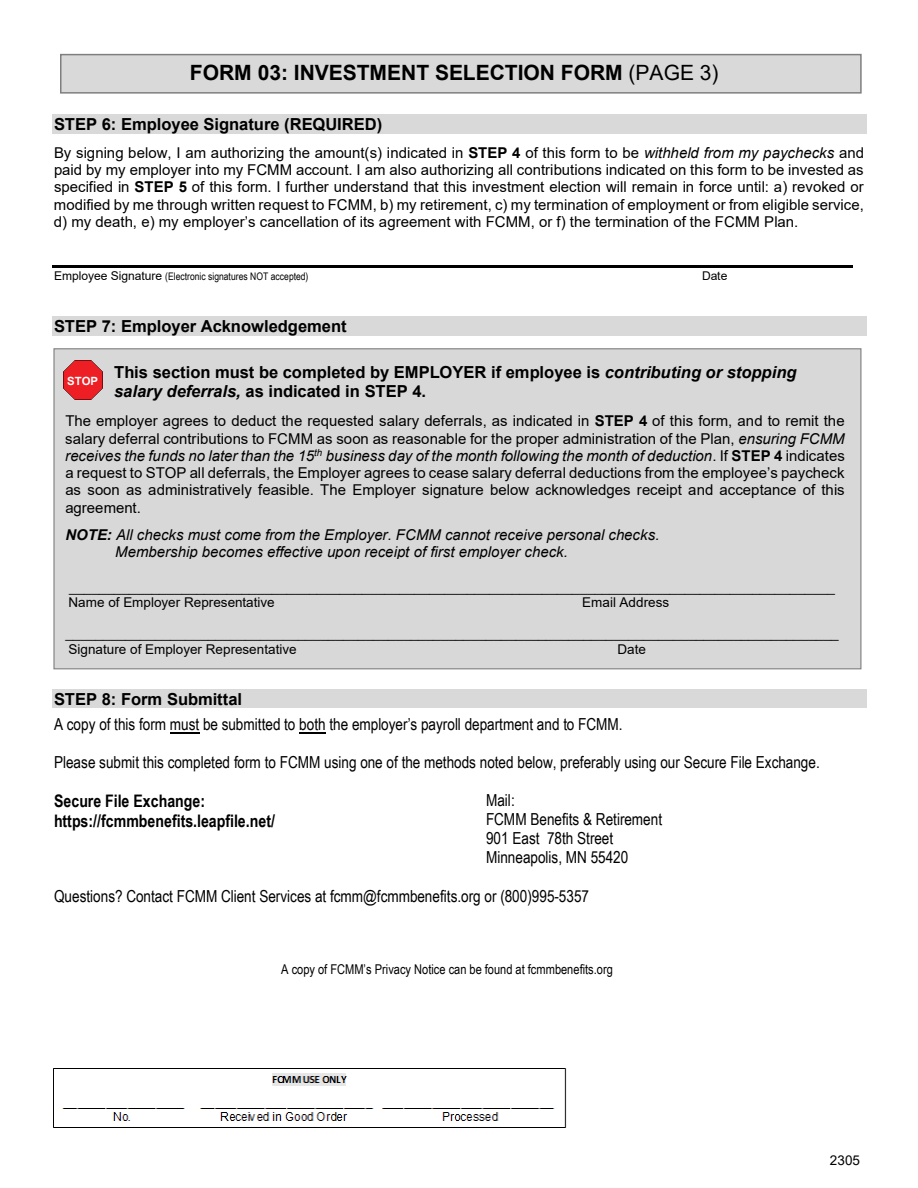
<style>
.page{position:relative;width:918px;height:1188px;background:#fff}
.page>*{position:absolute;margin:0;border:0;box-sizing:border-box;transform-origin:0 0}
.t1{font:700 21px "Arial";letter-spacing:-.005em;color:#000}
.t2{font:700 17.25px "Arial Narrow";color:#000}
.t3{font:16.5px "Arial Narrow";color:#000}
.t4{font:700 16.5px/18.9px "Arial";color:#000}
.t5{font:15px/17.2px "Arial";color:#000;text-align:justify}
.t6{font:italic 15px "Arial";color:#000}
.t7{font:13.5px "Arial";letter-spacing:.005em;color:#000}
.t8{font:13.5px "Arial Narrow";color:#000}
.t9{font:12px "Arial";color:#000}
.t10{font:700 11.4px "Arial";color:#fff}
.t11{font:10.5px "Arial Narrow";letter-spacing:.005em;color:#000}
.s1{font-weight:400}
.s2{font-weight:700}
.s3{font-style:italic}
.s4{font-family:"Arial";font-size:12px}
</style>
<div class="page">
<div style="left:60px;top:54px;width:802px;height:40px;background:#d9d9d9;border:2px solid #7f7f7f"></div>
<div style="left:52px;top:114px;width:814px;height:19px;background:#d9d9d9"></div>
<hr style="left:52px;top:266px;width:801px;height:2px;background:#000">
<div style="left:52px;top:316px;width:814px;height:20px;background:#d9d9d9"></div>
<div style="left:52px;top:689px;width:814px;height:19px;background:#d9d9d9"></div>
<hr style="left:170px;top:732px;width:29px;height:2px;background:#000">
<hr style="left:299px;top:732px;width:27px;height:2px;background:#000">
<div style="left:53px;top:348px;width:808px;height:321px;background:#d8d8d8;border:1px solid #7f7f7f"></div>
<img style="left:64px;top:360px;width:39px;height:40px">
<img style="left:63px;top:374px;width:40px;height:14px">
<img style="left:53px;top:1069px;width:514px;height:59px">
<p class="t1" style="left:190px;top:58px;width:530px">FORM 03: INVESTMENT SELECTION FORM <span class="s1">(PAGE 3)</span></p>
<p class="t4" style="left:54px;top:115px;width:330px">STEP 6: Employee Signature (REQUIRED)</p>
<p class="t5" style="left:54px;top:144px;width:812px">By signing below, I am authorizing the amount(s) indicated in <span class="s2">STEP 4</span> of this form to be <span class="s3">withheld from my paychecks</span> and paid by my employer into my FCMM account. I am also authorizing all contributions indicated on this form to be invested as specified in <span class="s2">STEP 5</span> of this form. I further understand that this investment election will remain in force until: a) revoked or modified by me through written request to FCMM, b) my retirement, c) my termination of employment or from eligible service, d) my death, e) my employer’s cancellation of its agreement with FCMM, or f) the termination of the FCMM Plan.</p>
<p class="t11" style="left:54px;top:268px;width:256px"><span class="s4">Employee Signature</span> (Electronic signatures NOT accepted)</p>
<p class="t9" style="left:702px;top:267px;width:27px">Date</p>
<p class="t4" style="left:54px;top:317px;width:294px">STEP 7: Employer Acknowledgement</p>
<p class="t4" style="left:114px;top:363px;width:684px">This section must be completed by EMPLOYER if employee is <span class="s3">contributing or stopping salary deferrals,</span> as indicated in STEP 4.</p>
<p class="t10" style="left:67px;top:373px;width:32px">STOP</p>
<p class="t5" style="left:65px;top:412px;width:781px">The employer agrees to deduct the requested salary deferrals, as indicated in <span class="s2">STEP 4</span> of this form, and to remit the salary deferral contributions to FCMM as soon as reasonable for the proper administration of the Plan, <span class="s3">ensuring FCMM receives the funds no later than the 15</span><sup>th</sup> <span class="s3">business day of the month following the month of deduction</span>. If <span class="s2">STEP 4</span> indicates a request to STOP all deferrals, the Employer agrees to cease salary deferral deductions from the employee’s paycheck as soon as administratively feasible. The Employer signature below acknowledges receipt and acceptance of this agreement.</p>
<p class="t6" style="left:65px;top:525px;width:596px"><span class="s2">NOTE:</span> All checks must come from the Employer. FCMM cannot receive personal checks.</p>
<p class="t6" style="left:115px;top:542px;width:454px">Membership becomes effective upon receipt of first employer check.</p>
<p class="t7" style="left:69px;top:578px;width:767px">______________________________________________________________________________________________________</p>
<p class="t7" style="left:69px;top:593px;width:208px">Name of Employer Representative</p>
<p class="t7" style="left:582px;top:593px;width:88px">Email Address</p>
<p class="t7" style="left:65px;top:624px;width:775px">_______________________________________________________________________________________________________</p>
<p class="t7" style="left:69px;top:640px;width:230px">Signature of Employer Representative</p>
<p class="t7" style="left:618px;top:640px;width:30px">Date</p>
<p class="t4" style="left:54px;top:689px;width:190px">STEP 8: Form Submittal</p>
<p class="t3" style="left:54px;top:713px;width:570px">A copy of this form must be submitted to both the employer’s payroll department and to FCMM.</p>
<p class="t3" style="left:54px;top:750px;width:767px">Please submit this completed form to FCMM using one of the methods noted below, preferably using our Secure File Exchange.</p>
<p class="t2" style="left:54px;top:788px;width:153px">Secure File Exchange:</p>
<p class="t2" style="left:54px;top:807px;width:222px">https://fcmmbenefits.leapfile.net/</p>
<p class="t3" style="left:486px;top:788px;width:30px">Mail:</p>
<p class="t3" style="left:486px;top:807px;width:178px">FCMM Benefits &amp; Retirement</p>
<p class="t3" style="left:486px;top:826px;width:129px">901 East 78th Street</p>
<p class="t3" style="left:486px;top:845px;width:144px">Minneapolis, MN 55420</p>
<p class="t3" style="left:54px;top:885px;width:537px">Questions? Contact FCMM Client Services at fcmm@fcmmbenefits.org or (800)995-5357</p>
<p class="t8" style="left:281px;top:960px;width:333px">A copy of FCMM’s Privacy Notice can be found at fcmmbenefits.org</p>
<p class="t7" style="left:830px;top:1151px;width:32px">2305</p>
</div>
